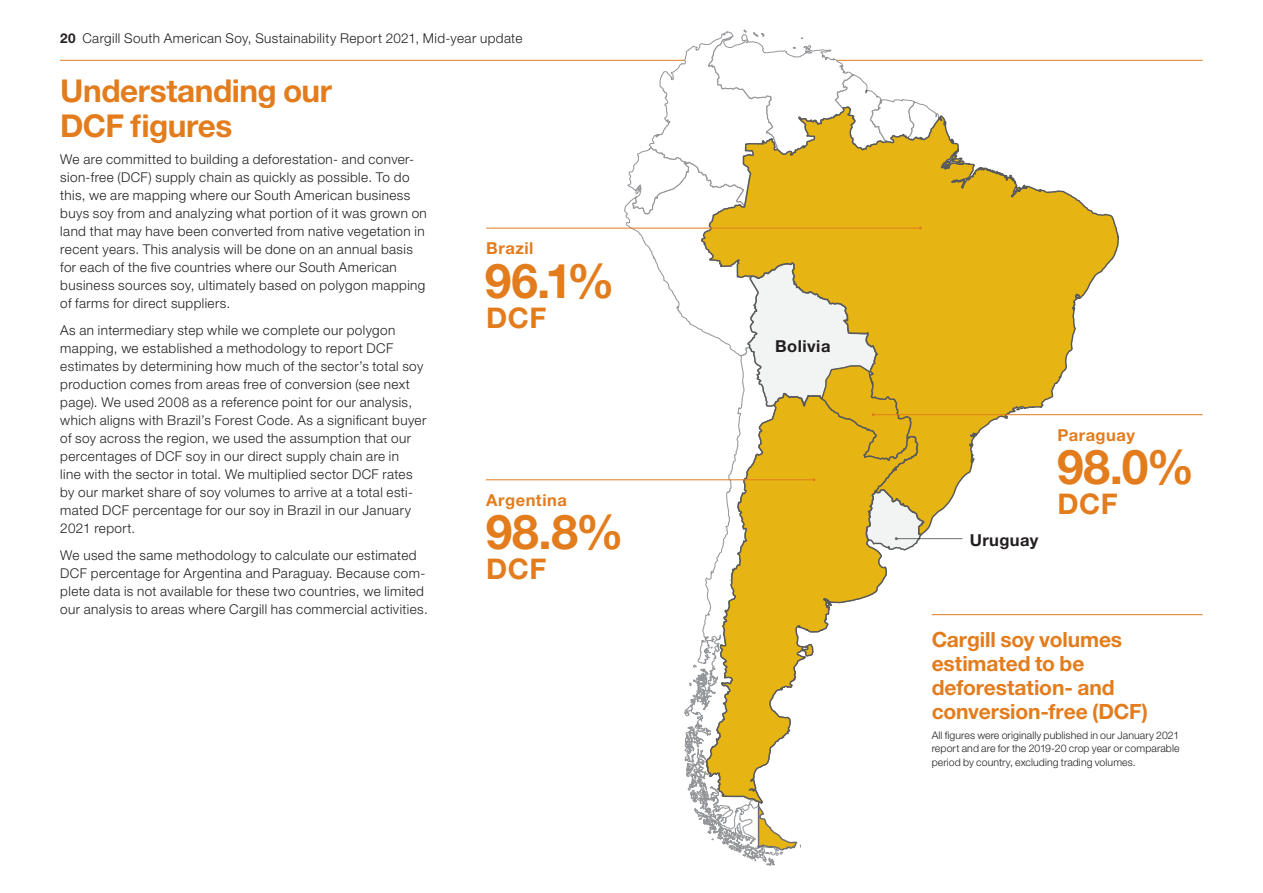
<style>
.page{position:relative;width:1263px;height:893px;background:#fff}
.page>*{position:absolute;margin:0;border:0;box-sizing:border-box;transform-origin:0 0}
.t1{font:700 48px "Helvetica Neue LT Std";color:#e37c1d}
.t2{font:700 31.5px/34.5px "Helvetica Neue LT Std";letter-spacing:-.015em;color:#e37c1d}
.t3{font:700 28.5px "Helvetica Neue LT Std";letter-spacing:.02em;color:#e37c1d}
.t4{font:700 21px/24px "Helvetica Neue LT Std";letter-spacing:-.005em;color:#e37c1d}
.t5{font:700 16.5px "Helvetica Neue LT Std";letter-spacing:.03em;color:#e37c1d}
.t6{font:700 16.5px "Helvetica Neue LT Std";letter-spacing:.025em;color:#231f20}
.t7{font:300 13.5px/18px "Helvetica Neue LT Std";letter-spacing:.03em;color:#231f20}
.t8{font:300 10.5px/13.5px "Helvetica Neue LT Std";letter-spacing:.01em;color:#231f20;text-align:justify}
.s1{font-weight:700}
</style>
<div class="page">
<hr style="left:60px;top:60px;width:1143px;height:1px;background:#e37c1d">
<svg style="left:965px;top:162px;width:155px;height:314px"></svg>
<hr style="left:932px;top:614px;width:271px;height:1px;background:#e37c1d">
<hr style="left:486px;top:228px;width:434px;height:1px;background:#e37c1d">
<hr style="left:486px;top:479px;width:328px;height:1px;background:#e37c1d">
<hr style="left:873px;top:414px;width:330px;height:1px;background:#e37c1d">
<svg style="left:624px;top:29px;width:341px;height:837px"></svg>
<p class="t7" style="left:60px;top:28px;width:464px"><span class="s1">20</span> Cargill South American Soy, Sustainability Report 2021, Mid-year update</p>
<h2 class="t2" style="left:60px;top:73px;width:273px">Understanding our<br>DCF figures</h2>
<p class="t7" style="left:60px;top:150px;width:368px">We are committed to building a deforestation- and conver&shy;sion-free (DCF) supply chain as quickly as possible. To do this, we are mapping where our South American business buys soy from and analyzing what portion of it was grown on land that may have been converted from native vegetation in recent years. This analysis will be done on an annual basis for each of the five countries where our South American business sources soy, ultimately based on polygon mapping of farms for direct suppliers.</p>
<p class="t7" style="left:60px;top:321px;width:368px">As an intermediary step while we complete our polygon mapping, we established a methodology to report DCF estimates by determining how much of the sector’s total soy production comes from areas free of conversion (see next page). We used 2008 as a reference point for our analysis, which aligns with Brazil’s Forest Code. As a significant buyer of soy across the region, we used the assumption that our percentages of DCF soy in our direct supply chain are in<br>line with the sector in total. We multiplied sector DCF rates by our market share of soy volumes to arrive at a total esti&shy;mated DCF percentage for our soy in Brazil in our January 2021 report.</p>
<p class="t7" style="left:60px;top:546px;width:369px">We used the same methodology to calculate our estimated DCF percentage for Argentina and Paraguay. Because com&shy;plete data is not available for these two countries, we limited our analysis to areas where Cargill has commercial activities.</p>
<p class="t5" style="left:486px;top:238px;width:49px">Brazil</p>
<h1 class="t1" style="left:485px;top:251px;width:132px">96.1%</h1>
<h3 class="t3" style="left:486px;top:300px;width:62px">DCF</h3>
<p class="t5" style="left:486px;top:490px;width:82px">Argentina</p>
<h1 class="t1" style="left:486px;top:503px;width:140px">98.8%</h1>
<h3 class="t3" style="left:486px;top:552px;width:62px">DCF</h3>
<p class="t6" style="left:775px;top:336px;width:57px">Bolivia</p>
<p class="t6" style="left:970px;top:530px;width:70px">Uruguay</p>
<p class="t5" style="left:1057px;top:425px;width:79px">Paraguay</p>
<h1 class="t1" style="left:1057px;top:437px;width:139px">98.0%</h1>
<h3 class="t3" style="left:1057px;top:486px;width:62px">DCF</h3>
<h3 class="t4" style="left:932px;top:627px;width:218px">Cargill soy volumes estimated to be deforestation- and conversion-free (DCF)</h3>
<p class="t8" style="left:932px;top:728px;width:249px">All figures were originally published in our January 2021 report and are for the 2019-20 crop year or comparable period by country, excluding trading volumes.</p>
</div>
